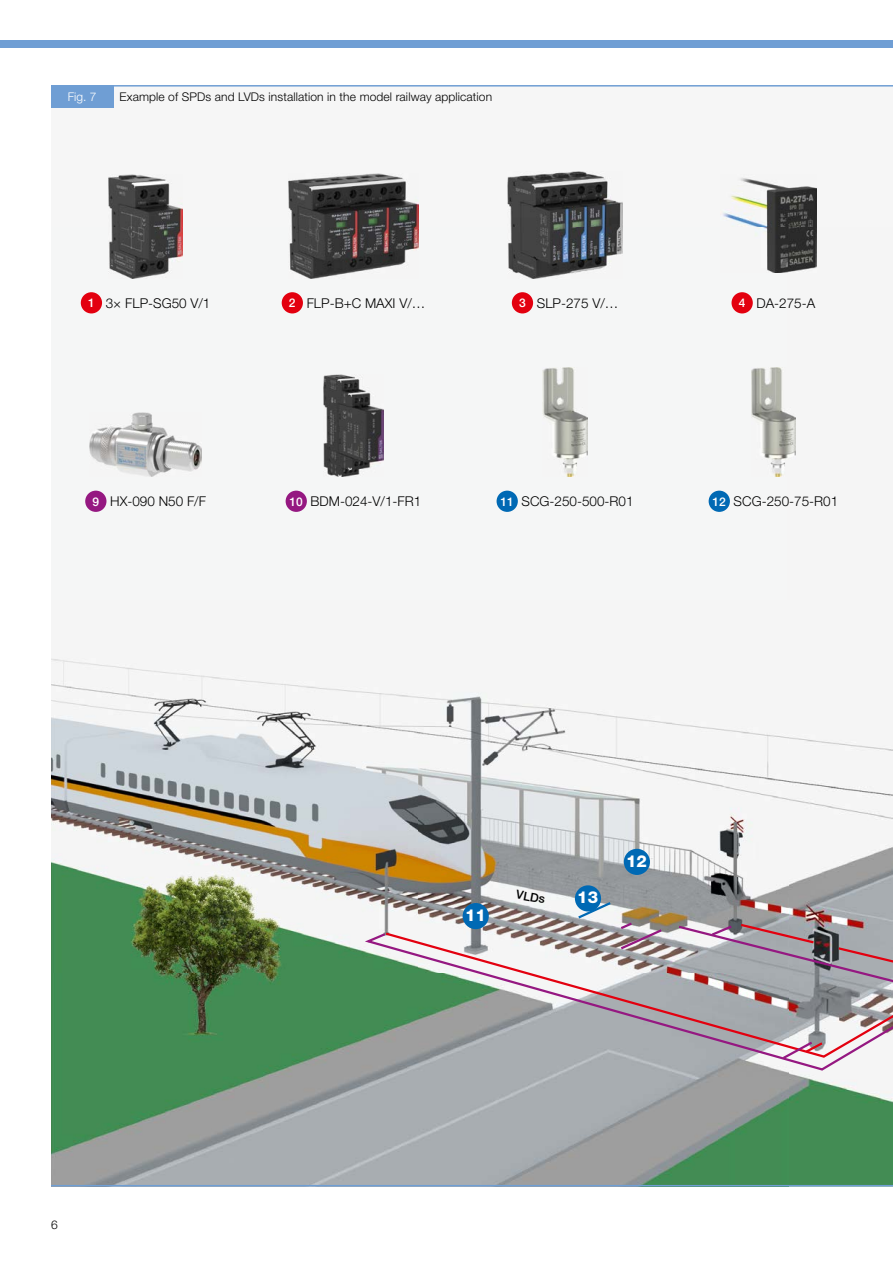
<style>
.page{position:relative;width:893px;height:1263px;background:#fff}
.page>*{position:absolute;margin:0;border:0;box-sizing:border-box;transform-origin:0 0}
.t1{font:800 16.5px "Helvetica Neue LT Pro";color:#fff}
.t2{font:300 13.5px "Helvetica Neue LT Pro";color:#000}
.t3{font:300 12px "Helvetica Neue LT Pro";letter-spacing:.01em;color:#000}
.t4{font:300 12px "Helvetica Neue LT Pro";color:#fff}
.t5{font:500 12px "Helvetica Neue LT Pro";color:#000}
.s1{font-weight:500;font-size:12px;color:#fff}
</style>
<div class="page">
<div style="left:51px;top:85px;width:842px;height:1101px;background:#f6f6f6"></div>
<img style="left:51px;top:228px;width:842px;height:957px">
<div style="left:0;top:40px;width:893px;height:7px;background:#6f9ed4"></div>
<hr style="left:51px;top:85px;width:842px;height:2px;background:#6f9ed4">
<hr style="left:51px;top:1185px;width:842px;height:1px;background:#6f9ed4">
<div style="left:624px;top:849px;width:26px;height:26px;background:#0069b4;border-radius:50%"></div>
<div style="left:575px;top:885px;width:26px;height:26px;background:#0069b4;border-radius:50%"></div>
<div style="left:463px;top:903px;width:26px;height:26px;background:#0069b4;border-radius:50%"></div>
<svg style="left:361px;top:931px;width:532px;height:141px"></svg>
<svg style="left:780px;top:1039px;width:45px;height:22px"></svg>
<svg style="left:676px;top:922px;width:217px;height:68px;background:#a49ca3"></svg>
<svg style="left:576px;top:900px;width:88px;height:51px"></svg>
<div style="left:81px;top:292px;width:21px;height:21px;background:#e3000f;border-radius:50%"></div>
<div style="left:282px;top:292px;width:21px;height:21px;background:#e3000f;border-radius:50%"></div>
<div style="left:512px;top:292px;width:21px;height:21px;background:#e3000f;border-radius:50%"></div>
<div style="left:731px;top:292px;width:22px;height:21px;background:#e3000f;border-radius:50%"></div>
<div style="left:85px;top:491px;width:21px;height:21px;background:#951881;border-radius:50%"></div>
<div style="left:286px;top:491px;width:21px;height:21px;background:#951881;border-radius:50%"></div>
<div style="left:497px;top:491px;width:21px;height:21px;background:#0069b4;border-radius:50%"></div>
<div style="left:709px;top:491px;width:21px;height:21px;background:#0069b4;border-radius:50%"></div>
<div style="left:51px;top:85px;width:62px;height:22px;background:#6f9ed4"></div>
<img style="left:109px;top:175px;width:73px;height:103px">
<img style="left:288px;top:174px;width:131px;height:104px">
<img style="left:508px;top:172px;width:114px;height:106px">
<img style="left:721px;top:178px;width:96px;height:95px">
<img style="left:90px;top:413px;width:112px;height:64px">
<img style="left:324px;top:375px;width:59px;height:102px">
<img style="left:543px;top:368px;width:44px;height:109px">
<img style="left:751px;top:368px;width:45px;height:109px">
<p class="t4" style="left:68px;top:89px;width:30px">Fig. 7</p>
<p class="t3" style="left:120px;top:90px;width:374px">Example of SPDs and LVDs installation in the model railway application</p>
<p class="t2" style="left:88px;top:295px;width:124px"><span class="s1">1</span> 3× FLP-SG50 V/1</p>
<p class="t2" style="left:289px;top:295px;width:138px"><span class="s1">2</span> FLP-B+C MAXI V/…</p>
<p class="t2" style="left:519px;top:295px;width:101px"><span class="s1">3</span> SLP-275 V/…</p>
<p class="t2" style="left:739px;top:295px;width:78px"><span class="s1">4</span> DA-275-A</p>
<p class="t2" style="left:93px;top:493px;width:115px"><span class="s1">9</span> HX-090 N50 F/F</p>
<p class="t2" style="left:290px;top:493px;width:133px"><span class="s1">10</span> BDM-024-V/1-FR1</p>
<p class="t2" style="left:500px;top:493px;width:135px"><span class="s1">11</span> SCG-250-500-R01</p>
<p class="t2" style="left:713px;top:493px;width:127px"><span class="s1">12</span> SCG-250-75-R01</p>
<p class="t3" style="left:51px;top:1217px;width:8px">6</p>
<p class="t1" style="left:465px;top:905px;width:22px">11</p>
<p class="t5" style="left:518px;top:887px;width:31px;rotate:11deg">VLDs</p>
<p class="t1" style="left:577px;top:887px;width:22px">13</p>
<p class="t1" style="left:626px;top:851px;width:22px">12</p>
</div>
